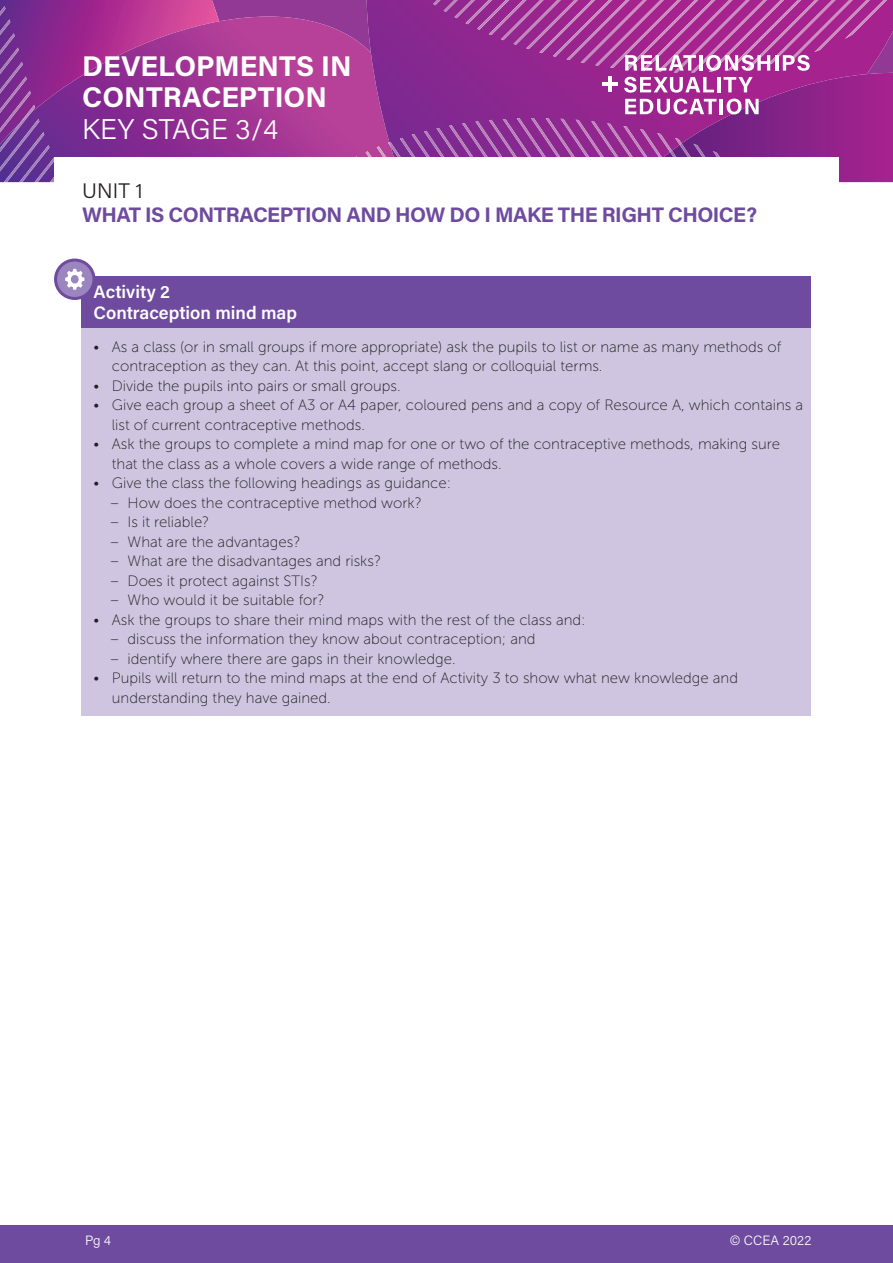
<style>
.page{position:relative;width:893px;height:1263px;background:#fff}
.page>*{position:absolute;margin:0;border:0;box-sizing:border-box;transform-origin:0 0}
.t1{font:700 28.5px/31.5px "Acumin Pro";color:#fff}
.t2{font:300 28.5px "Acumin Pro";letter-spacing:.005em;color:#fff}
.NEW-UNIT-TITLE-SMALL{font:700 21px "Acumin Pro";letter-spacing:-.025em;color:#6e4b9e}
.NEW-UNIT-NUMBER-SMAL{font:300 21px "Acumin Pro";color:#231f20}
.NEW-ACTIVITY-NUM_TIT{font:600 18px "Acumin Pro";color:#fff}
.t3{font:15px/19.5px "Museo Sans 100";color:#231f20}
.t4{font:300 13.5px "Acumin Pro";letter-spacing:.005em;color:#fff}
</style>
<div class="page">
<div style="left:219px;top:0;width:105px;height:17px;background:#913995"></div>
<svg style="left:219px;top:17px;width:105px;height:140px;background:#ad3b96"></svg>
<svg style="left:0;top:0;width:219px;height:182px;background:#8f3092"></svg>
<svg style="left:324px;top:0;width:569px;height:182px;background:#9e3896"></svg>
<hr style="left:609px;top:76px;width:3px;height:16px;background:#fff">
<hr style="left:603px;top:83px;width:15px;height:3px;background:#fff">
<div style="left:54px;top:157px;width:785px;height:58px;background:#fff"></div>
<div style="left:0;top:1225px;width:893px;height:38px;background:#6e4b9e"></div>
<div style="left:81px;top:276px;width:730px;height:52px;background:#6e4b9e"></div>
<div style="left:81px;top:328px;width:730px;height:387px;background:#cfc5e1"></div>
<div style="left:56px;top:260px;width:38px;height:38px;background:#9b85be;border-radius:50%"></div>
<div style="left:54px;top:259px;width:41px;height:41px;border:3px solid #6e4b9e;border-radius:50%"></div>
<svg style="left:65px;top:269px;width:19px;height:21px"></svg>
<h1 class="t1" style="left:82px;top:49px;width:271px">DEVELOPMENTS IN<br>CONTRACEPTION</h1>
<h1 class="t2" style="left:82px;top:109px;width:198px">KEY STAGE 3/4</h1>
<p class="NEW-UNIT-NUMBER-SMAL" style="left:82px;top:176px;width:62px">UNIT 1</p>
<p class="NEW-UNIT-TITLE-SMALL" style="left:82px;top:200px;width:676px">WHAT IS CONTRACEPTION AND HOW DO I MAKE THE RIGHT CHOICE?</p>
<p class="NEW-ACTIVITY-NUM_TIT" style="left:94px;top:279px;width:78px">Activity 2</p>
<p class="NEW-ACTIVITY-NUM_TIT" style="left:94px;top:300px;width:205px">Contraception mind map</p>
<p class="t3" style="left:112px;top:337px;width:671px;text-indent:-18px">• As a class (or in small groups if more appropriate) ask the pupils to list or name as many methods of contraception as they can. At this point, accept slang or colloquial terms.</p>
<p class="t3" style="left:94px;top:376px;width:309px">• Divide the pupils into pairs or small groups.</p>
<p class="t3" style="left:112px;top:395px;width:693px;text-indent:-18px">• Give each group a sheet of A3 or A4 paper, coloured pens and a copy of Resource A, which contains a list of current contraceptive methods.</p>
<p class="t3" style="left:112px;top:434px;width:670px;text-indent:-18px">• Ask the groups to complete a mind map for one or two of the contraceptive methods, making sure that the class as a whole covers a wide range of methods.</p>
<p class="t3" style="left:94px;top:473px;width:359px">• Give the class the following headings as guidance:</p>
<p class="t3" style="left:111px;top:493px;width:313px">– How does the contraceptive method work?</p>
<p class="t3" style="left:111px;top:512px;width:100px">– Is it reliable?</p>
<p class="t3" style="left:111px;top:532px;width:191px">– What are the advantages?</p>
<p class="t3" style="left:111px;top:551px;width:272px">– What are the disadvantages and risks?</p>
<p class="t3" style="left:111px;top:571px;width:209px">– Does it protect against STIs?</p>
<p class="t3" style="left:111px;top:590px;width:215px">– Who would it be suitable for?</p>
<p class="t3" style="left:94px;top:610px;width:494px">• Ask the groups to share their mind maps with the rest of the class and:</p>
<p class="t3" style="left:111px;top:629px;width:426px">– discuss the information they know about contraception; and</p>
<p class="t3" style="left:111px;top:649px;width:346px">– identify where there are gaps in their knowledge.</p>
<p class="t3" style="left:112px;top:668px;width:628px;text-indent:-18px">• Pupils will return to the mind maps at the end of Activity 3 to show what new knowledge and understanding they have gained.</p>
<p class="t4" style="left:85px;top:1231px;width:28px">Pg 4</p>
<p class="t4" style="left:730px;top:1231px;width:83px">© CCEA 2022</p>
</div>
